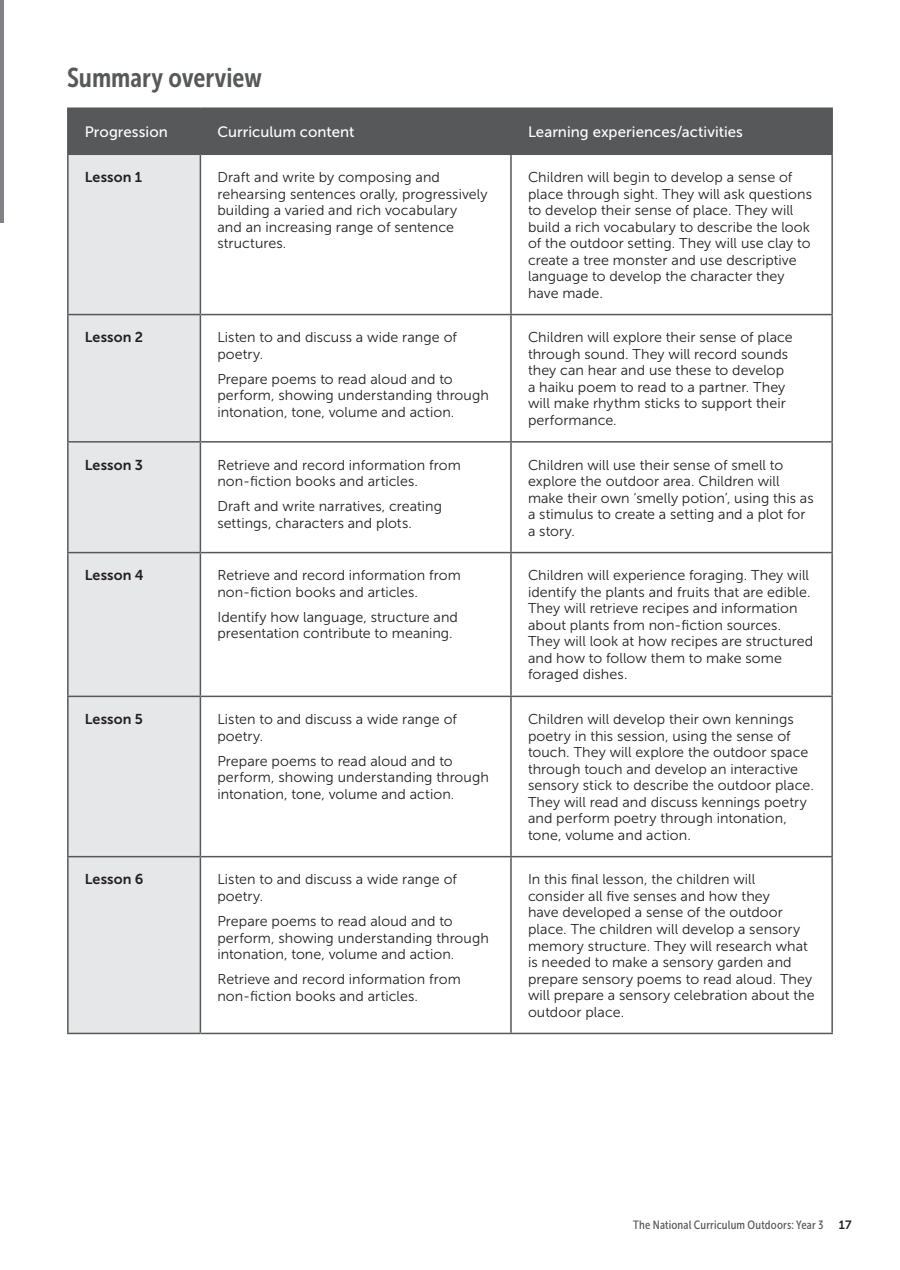
<style>
.page{position:relative;width:900px;height:1270px;background:#fff}
.page>*{position:absolute;margin:0;border:0;box-sizing:border-box;transform-origin:0 0}
.t1{font:27px "Museo Sans Cond 700";color:#57585a}
.t2{font:15px "Museo Sans 500";letter-spacing:.005em;color:#fff}
.t3{font:14.25px/16.5px "Museo Sans 300";letter-spacing:.005em;color:#231f20}
.t4{font:14.25px "Museo Sans 700";letter-spacing:.01em;color:#231f20}
.t5{font:12px "Museo Sans Cond 500";letter-spacing:.015em;color:#57585a}
.t6{font:12px "Museo Sans 700";color:#231f20}
</style>
<div class="page">
<div style="left:69px;top:109px;width:762px;height:44px;background:#57585a"></div>
<div style="left:69px;top:155px;width:131px;height:877px;background:#e6e7e9"></div>
<hr style="left:67px;top:107px;width:133px;height:2px;background:#57585a">
<hr style="left:67px;top:109px;width:2px;height:44px;background:#57585a">
<hr style="left:200px;top:107px;width:311px;height:2px;background:#57585a">
<hr style="left:200px;top:109px;width:1px;height:44px;background:#57585a">
<hr style="left:511px;top:107px;width:321px;height:2px;background:#57585a">
<hr style="left:510px;top:109px;width:1px;height:44px;background:#57585a">
<hr style="left:831px;top:109px;width:1px;height:44px;background:#57585a">
<hr style="left:67px;top:153px;width:133px;height:2px;background:#57585a">
<hr style="left:67px;top:155px;width:2px;height:159px;background:#57585a">
<hr style="left:200px;top:153px;width:311px;height:2px;background:#57585a">
<hr style="left:200px;top:155px;width:1px;height:159px;background:#57585a">
<hr style="left:511px;top:153px;width:321px;height:2px;background:#57585a">
<hr style="left:510px;top:155px;width:1px;height:159px;background:#57585a">
<hr style="left:831px;top:155px;width:1px;height:159px;background:#57585a">
<hr style="left:67px;top:314px;width:133px;height:1px;background:#57585a">
<hr style="left:67px;top:315px;width:2px;height:126px;background:#57585a">
<hr style="left:200px;top:314px;width:311px;height:1px;background:#57585a">
<hr style="left:200px;top:315px;width:1px;height:126px;background:#57585a">
<hr style="left:511px;top:314px;width:321px;height:1px;background:#57585a">
<hr style="left:510px;top:315px;width:1px;height:126px;background:#57585a">
<hr style="left:831px;top:315px;width:1px;height:126px;background:#57585a">
<hr style="left:67px;top:441px;width:133px;height:1px;background:#57585a">
<hr style="left:67px;top:442px;width:2px;height:110px;background:#57585a">
<hr style="left:200px;top:441px;width:311px;height:1px;background:#57585a">
<hr style="left:200px;top:442px;width:1px;height:110px;background:#57585a">
<hr style="left:511px;top:441px;width:321px;height:1px;background:#57585a">
<hr style="left:510px;top:442px;width:1px;height:110px;background:#57585a">
<hr style="left:831px;top:442px;width:1px;height:110px;background:#57585a">
<hr style="left:67px;top:552px;width:133px;height:1px;background:#57585a">
<hr style="left:67px;top:553px;width:2px;height:142px;background:#57585a">
<hr style="left:200px;top:552px;width:311px;height:1px;background:#57585a">
<hr style="left:200px;top:553px;width:1px;height:142px;background:#57585a">
<hr style="left:511px;top:552px;width:321px;height:1px;background:#57585a">
<hr style="left:510px;top:553px;width:1px;height:142px;background:#57585a">
<hr style="left:831px;top:553px;width:1px;height:142px;background:#57585a">
<hr style="left:67px;top:695px;width:133px;height:2px;background:#57585a">
<hr style="left:67px;top:697px;width:2px;height:158px;background:#57585a">
<hr style="left:200px;top:695px;width:311px;height:2px;background:#57585a">
<hr style="left:200px;top:697px;width:1px;height:158px;background:#57585a">
<hr style="left:511px;top:695px;width:321px;height:2px;background:#57585a">
<hr style="left:510px;top:697px;width:1px;height:158px;background:#57585a">
<hr style="left:831px;top:697px;width:1px;height:158px;background:#57585a">
<hr style="left:67px;top:855px;width:133px;height:2px;background:#57585a">
<hr style="left:67px;top:857px;width:2px;height:175px;background:#57585a">
<hr style="left:200px;top:855px;width:311px;height:2px;background:#57585a">
<hr style="left:200px;top:857px;width:1px;height:175px;background:#57585a">
<hr style="left:511px;top:855px;width:321px;height:2px;background:#57585a">
<hr style="left:510px;top:857px;width:1px;height:175px;background:#57585a">
<hr style="left:831px;top:857px;width:1px;height:175px;background:#57585a">
<hr style="left:67px;top:1032px;width:133px;height:2px;background:#57585a">
<hr style="left:200px;top:1032px;width:311px;height:2px;background:#57585a">
<hr style="left:511px;top:1032px;width:321px;height:2px;background:#57585a">
<hr style="left:0;top:0;width:3px;height:222px;background:#808285">
<h1 class="t1" style="left:67px;top:63px;width:196px">Summary overview</h1>
<p class="t2" style="left:85px;top:123px;width:84px">Progression</p>
<p class="t2" style="left:217px;top:123px;width:138px">Curriculum content</p>
<p class="t2" style="left:528px;top:123px;width:216px">Learning experiences/activities</p>
<p class="t4" style="left:85px;top:169px;width:59px">Lesson 1</p>
<p class="t3" style="left:217px;top:169px;width:271px">Draft and write by composing and rehearsing sentences orally, progressively building a varied and rich vocabulary<br>and an increasing range of sentence structures.</p>
<p class="t3" style="left:528px;top:169px;width:285px">Children will begin to develop a sense of place through sight. They will ask questions to develop their sense of place. They will build a rich vocabulary to describe the look of the outdoor setting. They will use clay to create a tree monster and use descriptive language to develop the character they have made.</p>
<p class="t4" style="left:85px;top:329px;width:60px">Lesson 2</p>
<p class="t3" style="left:217px;top:329px;width:241px">Listen to and discuss a wide range of poetry.</p>
<p class="t3" style="left:217px;top:371px;width:273px">Prepare poems to read aloud and to perform, showing understanding through intonation, tone, volume and action.</p>
<p class="t3" style="left:528px;top:329px;width:266px">Children will explore their sense of place through sound. They will record sounds they can hear and use these to develop a haiku poem to read to a partner. They will make rhythm sticks to support their performance.</p>
<p class="t4" style="left:85px;top:456px;width:60px">Lesson 3</p>
<p class="t3" style="left:217px;top:456px;width:245px">Retrieve and record information from non-fiction books and articles.</p>
<p class="t3" style="left:217px;top:498px;width:226px">Draft and write narratives, creating settings, characters and plots.</p>
<p class="t4" style="left:85px;top:567px;width:60px">Lesson 4</p>
<p class="t3" style="left:217px;top:567px;width:245px">Retrieve and record information from non-fiction books and articles.</p>
<p class="t3" style="left:217px;top:609px;width:242px">Identify how language, structure and presentation contribute to meaning.</p>
<p class="t4" style="left:85px;top:711px;width:60px">Lesson 5</p>
<p class="t3" style="left:217px;top:711px;width:241px">Listen to and discuss a wide range of poetry.</p>
<p class="t3" style="left:217px;top:752px;width:273px">Prepare poems to read aloud and to perform, showing understanding through intonation, tone, volume and action.</p>
<p class="t4" style="left:85px;top:871px;width:60px">Lesson 6</p>
<p class="t3" style="left:217px;top:871px;width:241px">Listen to and discuss a wide range of poetry.</p>
<p class="t3" style="left:217px;top:912px;width:273px">Prepare poems to read aloud and to perform, showing understanding through intonation, tone, volume and action.</p>
<p class="t3" style="left:217px;top:970px;width:245px">Retrieve and record information from non-fiction books and articles.</p>
<p class="t3" style="left:528px;top:456px;width:287px">Children will use their sense of smell to explore the outdoor area. Children will make their own ‘smelly potion’, using this as a stimulus to create a setting and a plot for a story.</p>
<p class="t3" style="left:528px;top:567px;width:287px">Children will experience foraging. They will identify the plants and fruits that are edible.<br>They will retrieve recipes and information about plants from non-fiction sources.<br>They will look at how recipes are structured and how to follow them to make some foraged dishes.</p>
<p class="t3" style="left:528px;top:711px;width:287px">Children will develop their own kennings poetry in this session, using the sense of touch. They will explore the outdoor space through touch and develop an interactive sensory stick to describe the outdoor place.<br>They will read and discuss kennings poetry and perform poetry through intonation, tone, volume and action.</p>
<p class="t3" style="left:528px;top:871px;width:288px">In this final lesson, the children will consider all five senses and how they<br>have developed a sense of the outdoor place. The children will develop a sensory memory structure. They will research what is needed to make a sensory garden and prepare sensory poems to read aloud. They will prepare a sensory celebration about the outdoor place.</p>
<p class="t5" style="left:633px;top:1217px;width:192px">The National Curriculum Outdoors: Year 3</p>
<p class="t6" style="left:838px;top:1217px;width:14px">17</p>
</div>
